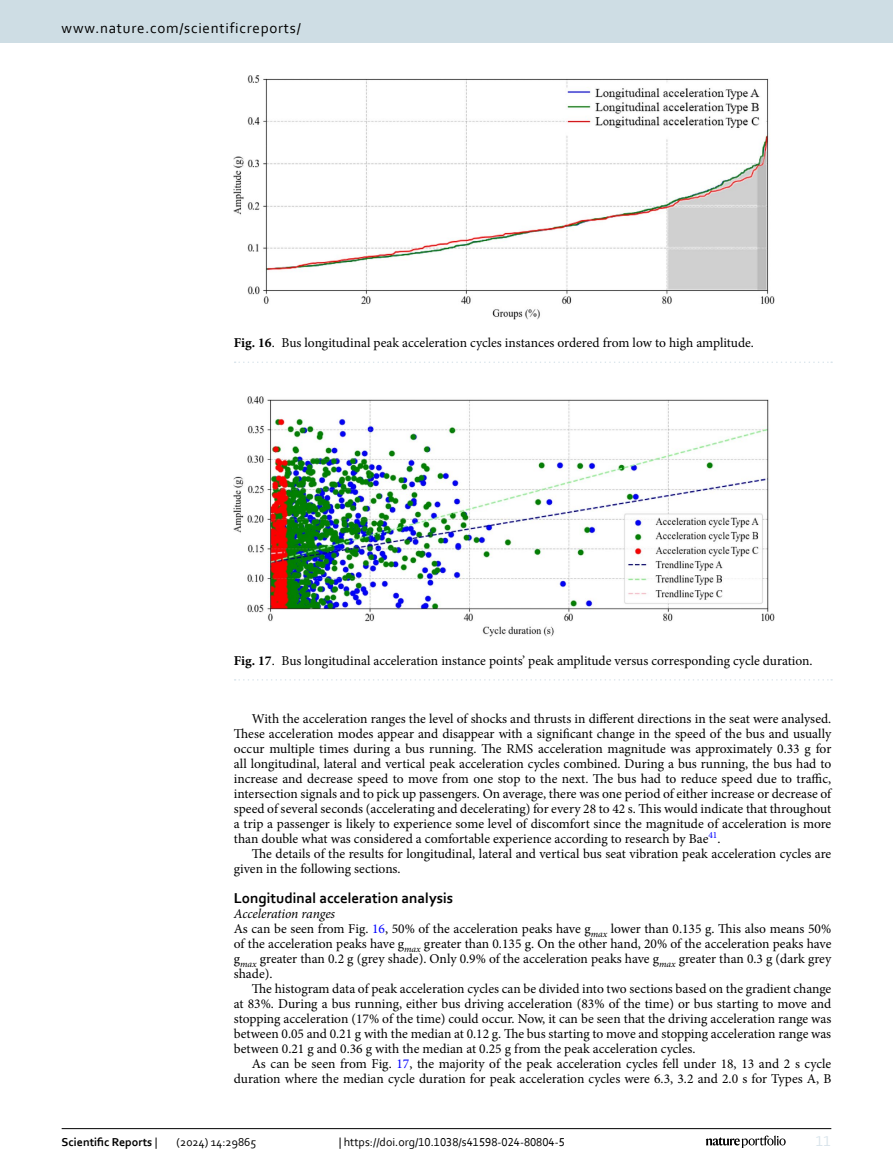
<style>
.page{position:relative;width:893px;height:1174px;background:#fff}
.page>*{position:absolute;margin:0;border:0;box-sizing:border-box;transform-origin:0 0}
.t1{font:15px "Corbel";letter-spacing:.05em;color:#000}
.Head_2{font:700 15px "Corbel";color:#000}
.t2{font:15px "Corbel";color:#d9e4eb}
.Body_Text_Indent{font:13.5px/15px "Minion Pro";color:#000;text-align:justify}
.Body_Text{font:13.5px/15px "Minion Pro";color:#000;text-align:justify}
.Figure_Caption{font:13.5px "Minion Pro";color:#000}
.Head_3_after_2{font:italic 13.5px "Minion Pro";letter-spacing:-.01em;color:#000}
.t3{font:12px "Corbel";color:#000}
.t4{font:700 12px "Corbel";color:#000}
.s1{font-weight:700}
.s2{color:#00f}
.s3{font-weight:400}
</style>
<div class="page">
<img style="left:234px;top:396px;width:541px;height:241px">
<svg style="left:235px;top:679px;width:597px;height:1px"></svg>
<img style="left:234px;top:76px;width:540px;height:243px">
<svg style="left:235px;top:361px;width:597px;height:2px"></svg>
<hr style="left:62px;top:1128px;width:769px;height:1px;background:#000">
<svg style="left:706px;top:1135px;width:80px;height:12px"></svg>
<div style="left:0;top:0;width:893px;height:43px;background:#cedde4"></div>
<p class="t1" style="left:62px;top:18px;width:241px">www.nature.com/scientificreports/</p>
<p class="Figure_Caption" style="left:234px;top:334px;width:522px"><span class="s1">Fig. 16</span>. Bus longitudinal peak acceleration cycles instances ordered from low to high amplitude.</p>
<p class="Figure_Caption" style="left:234px;top:651px;width:580px"><span class="s1">Fig. 17</span>. Bus longitudinal acceleration instance points’ peak amplitude versus corresponding cycle duration.</p>
<p class="Body_Text_Indent" style="left:234px;top:711px;width:599px;text-indent:18px">With the acceleration ranges the level of shocks and thrusts in different directions in the seat were analysed.<br>These acceleration modes appear and disappear with a significant change in the speed of the bus and usually occur multiple times during a bus running. The RMS acceleration magnitude was approximately 0.33 g for all longitudinal, lateral and vertical peak acceleration cycles combined. During a bus running, the bus had to increase and decrease speed to move from one stop to the next. The bus had to reduce speed due to traffic, intersection signals and to pick up passengers. On average, there was one period of either increase or decrease of speed of several seconds (accelerating and decelerating) for every 28 to 42 s. This would indicate that throughout a trip a passenger is likely to experience some level of discomfort since the magnitude of acceleration is more than double what was considered a comfortable experience according to research by Bae<sup>41</sup>.</p>
<p class="Body_Text_Indent" style="left:234px;top:846px;width:599px;text-indent:18px">The details of the results for longitudinal, lateral and vertical bus seat vibration peak acceleration cycles are given in the following sections.</p>
<p class="Head_2" style="left:234px;top:888px;width:221px">Longitudinal acceleration analysis</p>
<p class="Head_3_after_2" style="left:234px;top:904px;width:103px">Acceleration ranges</p>
<p class="Body_Text" style="left:234px;top:921px;width:599px">As can be seen from Fig. <span class="s2">16</span>, 50% of the acceleration peaks have g<sub>max</sub> lower than 0.135 g. This also means 50% of the acceleration peaks have g<sub>max</sub> greater than 0.135 g. On the other hand, 20% of the acceleration peaks have g<sub>max</sub> greater than 0.2 g (grey shade). Only 0.9% of the acceleration peaks have g<sub>max</sub> greater than 0.3 g (dark grey shade).</p>
<p class="Body_Text_Indent" style="left:234px;top:981px;width:599px;text-indent:18px">The histogram data of peak acceleration cycles can be divided into two sections based on the gradient change at 83%. During a bus running, either bus driving acceleration (83% of the time) or bus starting to move and stopping acceleration (17% of the time) could occur. Now, it can be seen that the driving acceleration range was between 0.05 and 0.21 g with the median at 0.12 g. The bus starting to move and stopping acceleration range was between 0.21 g and 0.36 g with the median at 0.25 g from the peak acceleration cycles.</p>
<p class="Body_Text_Indent" style="left:234px;top:1056px;width:599px;text-align:right">As can be seen from Fig. <span class="s2">17</span>, the majority of the peak acceleration cycles fell under 18, 13 and 2 s cycle duration where the median cycle duration for peak acceleration cycles were 6.3, 3.2 and 2.0 s for Types A, B</p>
<p class="t4" style="left:62px;top:1134px;width:97px">Scientific Reports <span class="s3">|</span></p>
<p class="t3" style="left:177px;top:1134px;width:81px">(2024) 14:29865</p>
<p class="t3" style="left:339px;top:1134px;width:228px">| https://doi.org/10.1038/s41598-024-80804-5</p>
<p class="t2" style="left:816px;top:1132px;width:17px">11</p>
</div>
